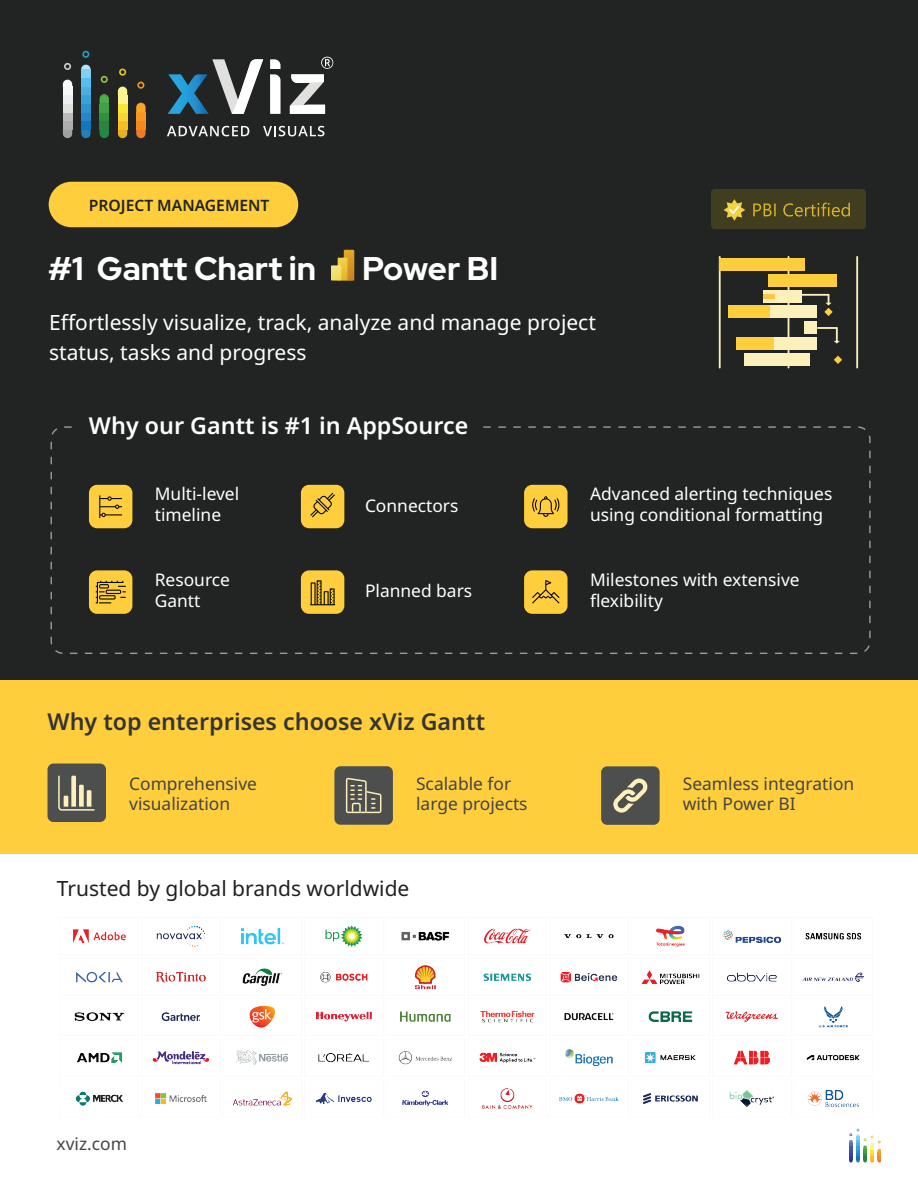
<style>
.page{position:relative;width:918px;height:1188px;background:#fff}
.page>*{position:absolute;margin:0;border:0;box-sizing:border-box;transform-origin:0 0}
.t1{font:700 32.7px "Red Hat Display";color:#fff}
.t2{font:600 23.25px "Noto Sans";color:#333434}
.t3{font:600 23.25px "Noto Sans";color:#fff}
.t4{font:21px/30px "Noto Sans";color:#fff}
.t5{font:21px "Noto Sans";color:#231f20}
.t6{font:17.4px/20.9px "Noto Sans";color:#fff}
.t7{font:17.4px/20.9px "Noto Sans";color:#434445}
.t8{font:600 15.6px "Noto Sans";color:#212121}
</style>
<div class="page">
<div style="left:0;top:0;width:918px;height:681px;background:#222323"></div>
<svg style="left:167px;top:126px;width:82px;height:10px"></svg>
<svg style="left:263px;top:126px;width:62px;height:10px"></svg>
<svg style="left:168px;top:59px;width:95px;height:55px"></svg>
<svg style="left:270px;top:59px;width:11px;height:55px"></svg>
<svg style="left:290px;top:57px;width:43px;height:57px"></svg>
<svg style="left:101px;top:76px;width:7px;height:7px"></svg>
<svg style="left:100px;top:130px;width:9px;height:8px"></svg>
<div style="left:100px;top:121px;width:9px;height:9px;background:#2d803f"></div>
<div style="left:100px;top:112px;width:9px;height:9px;background:#2e9043"></div>
<div style="left:100px;top:104px;width:9px;height:8px;background:#42a046"></div>
<svg style="left:100px;top:94px;width:9px;height:10px"></svg>
<svg style="left:136px;top:130px;width:10px;height:8px"></svg>
<div style="left:136px;top:121px;width:10px;height:9px;background:#f58822"></div>
<div style="left:136px;top:112px;width:10px;height:9px;background:#f79724"></div>
<svg style="left:136px;top:103px;width:10px;height:9px"></svg>
<svg style="left:137px;top:82px;width:7px;height:7px"></svg>
<svg style="left:81px;top:65px;width:10px;height:5px"></svg>
<svg style="left:82px;top:51px;width:7px;height:7px"></svg>
<svg style="left:81px;top:130px;width:10px;height:8px"></svg>
<div style="left:81px;top:121px;width:10px;height:9px;background:#0e77be"></div>
<div style="left:81px;top:112px;width:10px;height:9px;background:#2785c6"></div>
<div style="left:81px;top:104px;width:10px;height:8px;background:#2d94d1"></div>
<div style="left:81px;top:95px;width:10px;height:9px;background:#38a2db"></div>
<div style="left:81px;top:87px;width:10px;height:8px;background:#49b0e0"></div>
<div style="left:81px;top:78px;width:10px;height:9px;background:#55c0ed"></div>
<div style="left:81px;top:70px;width:10px;height:8px;background:#82cff3"></div>
<svg style="left:63px;top:130px;width:9px;height:8px"></svg>
<div style="left:63px;top:121px;width:9px;height:9px;background:#aeadad"></div>
<div style="left:63px;top:112px;width:9px;height:9px;background:#bbb"></div>
<div style="left:63px;top:104px;width:9px;height:8px;background:#e0e0df"></div>
<div style="left:63px;top:95px;width:9px;height:9px;background:#edeeef"></div>
<div style="left:63px;top:87px;width:9px;height:8px;background:#f5f8f8"></div>
<svg style="left:63px;top:80px;width:9px;height:7px"></svg>
<svg style="left:64px;top:63px;width:7px;height:7px"></svg>
<svg style="left:118px;top:130px;width:9px;height:8px"></svg>
<div style="left:118px;top:121px;width:9px;height:9px;background:#f5be25"></div>
<div style="left:118px;top:112px;width:9px;height:9px;background:#f9d638"></div>
<div style="left:118px;top:104px;width:9px;height:8px;background:#f6e833"></div>
<div style="left:118px;top:95px;width:9px;height:9px;background:#fbf590"></div>
<svg style="left:118px;top:87px;width:9px;height:8px"></svg>
<svg style="left:119px;top:69px;width:7px;height:7px"></svg>
<div style="left:711px;top:189px;width:155px;height:40px;background:#413d1f;border-radius:4px"></div>
<svg style="left:753px;top:203px;width:97px;height:14px"></svg>
<svg style="left:724px;top:199px;width:21px;height:22px"></svg>
<svg style="left:344px;top:250px;width:10px;height:31px"></svg>
<svg style="left:331px;top:257px;width:17px;height:24px"></svg>
<div style="left:89px;top:485px;width:43px;height:43px;background:#fece3c;border-radius:8px"></div>
<div style="left:524px;top:485px;width:44px;height:43px;background:#fece3c;border-radius:8px"></div>
<div style="left:301px;top:485px;width:43px;height:43px;background:#fece3c;border-radius:8px"></div>
<div style="left:89px;top:570px;width:43px;height:44px;background:#fece3c;border-radius:8px"></div>
<div style="left:524px;top:570px;width:44px;height:44px;background:#fece3c;border-radius:8px"></div>
<div style="left:301px;top:570px;width:43px;height:44px;background:#fece3c;border-radius:8px"></div>
<div style="left:51px;top:426px;width:820px;height:228px;border:1px dashed #999;border-radius:12px"></div>
<svg style="left:99px;top:495px;width:23px;height:23px"></svg>
<svg style="left:310px;top:493px;width:25px;height:24px"></svg>
<svg style="left:532px;top:496px;width:27px;height:21px"></svg>
<svg style="left:310px;top:580px;width:25px;height:25px"></svg>
<svg style="left:532px;top:580px;width:27px;height:23px"></svg>
<svg style="left:96px;top:581px;width:30px;height:22px"></svg>
<svg style="left:849px;top:1129px;width:32px;height:33px"></svg>
<div style="left:49px;top:182px;width:249px;height:45px;background:#fece3c;border-radius:23px"></div>
<img style="left:73px;top:925px;width:800px;height:184px">
<div style="left:0;top:681px;width:918px;height:173px;background:#fece3d"></div>
<div style="left:48px;top:764px;width:58px;height:58px;background:#4d4e4e;border-radius:6px"></div>
<svg style="left:58px;top:775px;width:37px;height:36px"></svg>
<div style="left:334px;top:766px;width:59px;height:59px;background:#4d4e4e;border-radius:6px"></div>
<svg style="left:346px;top:778px;width:35px;height:35px"></svg>
<div style="left:601px;top:766px;width:59px;height:59px;background:#4d4e4e;border-radius:6px"></div>
<svg style="left:613px;top:779px;width:35px;height:34px"></svg>
<svg style="left:818px;top:327px;width:22px;height:17px"></svg>
<hr style="left:719px;top:257px;width:2px;height:111px;background:#fdf0bb">
<hr style="left:788px;top:257px;width:1px;height:111px;background:#fdf0bb">
<hr style="left:856px;top:257px;width:2px;height:111px;background:#fdf0bb">
<div style="left:720px;top:258px;width:85px;height:13px;background:#fece3c"></div>
<div style="left:768px;top:274px;width:69px;height:12px;background:#fece3c"></div>
<div style="left:763px;top:290px;width:39px;height:13px;background:#fdf0bb"></div>
<div style="left:729px;top:306px;width:46px;height:12px;background:#fece3c"></div>
<div style="left:771px;top:306px;width:46px;height:12px;background:#fdf0bb"></div>
<hr style="left:763px;top:294px;width:12px;height:4px;background:#fec646">
<div style="left:804px;top:321px;width:13px;height:13px;background:#fdf0bb"></div>
<div style="left:736px;top:337px;width:69px;height:13px;background:#fece3c"></div>
<div style="left:775px;top:337px;width:42px;height:13px;background:#fdf0bb"></div>
<div style="left:744px;top:353px;width:65px;height:13px;background:#fdf0bb"></div>
<svg style="left:834px;top:356px;width:8px;height:8px"></svg>
<hr style="left:802px;top:294px;width:27px;height:2px;background:#fdf0bb">
<svg style="left:824px;top:295px;width:9px;height:21px"></svg>
<p class="t8" style="left:89px;top:194px;width:182px">PROJECT MANAGEMENT</p>
<h1 class="t1" style="left:48px;top:247px;width:270px">#1 Gantt Chart in</h1>
<h1 class="t1" style="left:362px;top:247px;width:138px">Power BI</h1>
<p class="t4" style="left:49px;top:307px;width:548px">Effortlessly visualize, track, analyze and manage project status, tasks and progress</p>
<h2 class="t3" style="left:89px;top:409px;width:381px">Why our Gantt is #1 in AppSource</h2>
<p class="t6" style="left:155px;top:484px;width:86px">Multi-level timeline</p>
<p class="t6" style="left:590px;top:484px;width:244px">Advanced alerting techniques using conditional formatting</p>
<p class="t6" style="left:365px;top:495px;width:95px">Connectors</p>
<p class="t6" style="left:155px;top:569px;width:77px">Resource<br>Gantt</p>
<p class="t6" style="left:590px;top:569px;width:211px">Milestones with extensive flexibility</p>
<p class="t6" style="left:365px;top:581px;width:109px">Planned bars</p>
<h2 class="t2" style="left:48px;top:705px;width:439px">Why top enterprises choose xViz Gantt</h2>
<p class="t7" style="left:129px;top:773px;width:129px">Comprehensive visualization</p>
<p class="t7" style="left:416px;top:773px;width:113px">Scalable for large projects</p>
<p class="t7" style="left:683px;top:773px;width:173px">Seamless integration with Power BI</p>
<p class="t5" style="left:57px;top:873px;width:354px">Trusted by global brands worldwide</p>
<p class="t7" style="left:57px;top:1133px;width:72px">xviz.com</p>
</div>
